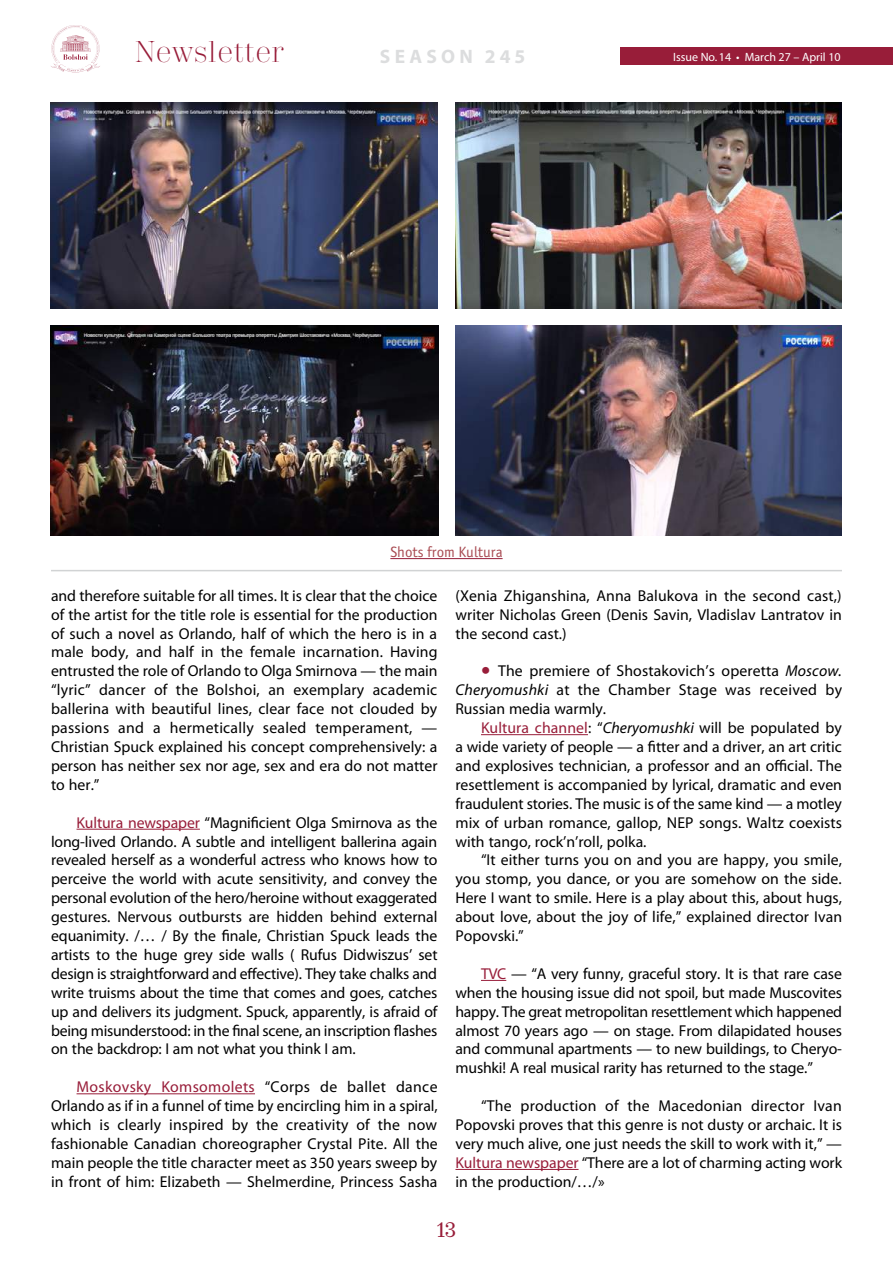
<style>
.page{position:relative;width:893px;height:1263px;background:#fff}
.page>*{position:absolute;margin:0;border:0;box-sizing:border-box;transform-origin:0 0}
.t1{font:300 30px "Trivia Serif";color:#981d39}
.t2{font:21px "Trivia Serif 10 Demo";color:#981d39}
.t3{font:700 19.5px "Myriad Pro";letter-spacing:.22em;color:#dcddde}
.t4{font:15.75px/18.9px "Myriad Pro";color:#000;text-align:justify}
.t5{font:15px "Officina Sans Book ITC";color:#a84a51}
.t6{font:12px "Myriad Pro";color:#fff}
.s1{color:#981d39}
.s2{font-size:33px;color:#981d39}
.s3{font-style:italic}
</style>
<div class="page">
<svg style="left:51px;top:25px;width:49px;height:47px"></svg>
<div style="left:621px;top:48px;width:272px;height:17px;background:#981d39"></div>
<hr style="left:77px;top:829px;width:123px;height:1px;background:#981d39">
<hr style="left:77px;top:1093px;width:178px;height:1px;background:#981d39">
<hr style="left:481px;top:734px;width:107px;height:1px;background:#981d39">
<svg style="left:481px;top:980px;width:25px;height:1px"></svg>
<hr style="left:455px;top:1169px;width:124px;height:1px;background:#981d39">
<hr style="left:51px;top:570px;width:791px;height:1px;background:#d1d3d4">
<hr style="left:390px;top:558px;width:113px;height:1px;background:#981d39">
<img style="left:51px;top:102px;width:386px;height:206px">
<img style="left:455px;top:102px;width:387px;height:206px">
<img style="left:51px;top:325px;width:388px;height:211px">
<img style="left:455px;top:325px;width:387px;height:211px">
<h1 class="t1" style="left:135px;top:36px;width:150px">Newsletter</h1>
<p class="t3" style="left:380px;top:44px;width:147px">SEASON 245</p>
<p class="t6" style="left:673px;top:49px;width:169px">Issue No.14 • March 27 – April 10</p>
<p class="t5" style="left:390px;top:543px;width:114px">Shots from Kultura</p>
<p class="t4" style="left:51px;top:586px;width:388px">and therefore suitable for all times. It is clear that the choice of the artist for the title role is essential for the production of such a novel as Orlando, half of which the hero is in a male body, and half in the female incarnation. Having entrusted the role of Orlando to Olga Smirnova — the main “lyric” dancer of the Bolshoi, an exemplary academic ballerina with beautiful lines, clear face not clouded by passions and a hermetically sealed temperament, — Christian Spuck explained his concept comprehensively: a person has neither sex nor age, sex and era do not matter to her.”</p>
<p class="t4" style="left:51px;top:813px;width:388px;text-indent:26px"><span class="s1">Kultura newspaper</span> “Magnificient Olga Smirnova as the long-lived Orlando. A subtle and intelligent ballerina again revealed herself as a wonderful actress who knows how to perceive the world with acute sensitivity, and convey the personal evolution of the hero/heroine without exaggerated gestures. Nervous outbursts are hidden behind external equanimity. /… / By the finale, Christian Spuck leads the artists to the huge grey side walls ( Rufus Didwiszus’ set design is straightforward and effective). They take chalks and write truisms about the time that comes and goes, catches up and delivers its judgment. Spuck, apparently, is afraid of being misunderstood: in the final scene, an inscription flashes on the backdrop: I am not what you think I am.</p>
<p class="t4" style="left:51px;top:1077px;width:388px;text-indent:26px"><span class="s1">Moskovsky Komsomolets</span> “Corps de ballet dance Orlando as if in a funnel of time by encircling him in a spiral, which is clearly inspired by the creativity of the now fashionable Canadian choreographer Crystal Pite. All the main people the title character meet as 350 years sweep by in front of him: Elizabeth — Shelmerdine, Princess Sasha</p>
<p class="t4" style="left:455px;top:586px;width:388px">(Xenia Zhiganshina, Anna Balukova in the second cast,) writer Nicholas Green (Denis Savin, Vladislav Lantratov in the second cast.)</p>
<p class="t4" style="left:455px;top:661px;width:388px;text-indent:26px"><span class="s2">•</span> The premiere of Shostakovich’s operetta <span class="s3">Moscow.<br>Cheryomushki</span> at the Chamber Stage was received by Russian media warmly.</p>
<p class="t4" style="left:455px;top:718px;width:388px;text-indent:26px"><span class="s1">Kultura channel</span>: “<span class="s3">Cheryomushki</span> will be populated by a wide variety of people — a fitter and a driver, an art critic and explosives technician, a professor and an official. The resettlement is accompanied by lyrical, dramatic and even fraudulent stories. The music is of the same kind — a motley mix of urban romance, gallop, NEP songs. Waltz coexists with tango, rock’n’roll, polka.</p>
<p class="t4" style="left:455px;top:850px;width:388px;text-indent:26px">“It either turns you on and you are happy, you smile, you stomp, you dance, or you are somehow on the side.<br>Here I want to smile. Here is a play about this, about hugs, about love, about the joy of life,” explained director Ivan Popovski.”</p>
<p class="t4" style="left:455px;top:964px;width:388px;text-indent:26px"><span class="s1">TVC</span> — “A very funny, graceful story. It is that rare case when the housing issue did not spoil, but made Muscovites happy. The great metropolitan resettlement which happened almost 70 years ago — on stage. From dilapidated houses and communal apartments — to new buildings, to Cheryo&shy;mushki! A real musical rarity has returned to the stage.”</p>
<p class="t4" style="left:455px;top:1096px;width:388px;text-indent:26px">“The production of the Macedonian director Ivan Popovski proves that this genre is not dusty or archaic. It is very much alive, one just needs the skill to work with it,” — <span class="s1">Kultura newspaper</span> “There are a lot of charming acting work in the production/…/»</p>
<h2 class="t2" style="left:437px;top:1217px;width:20px">13</h2>
</div>
